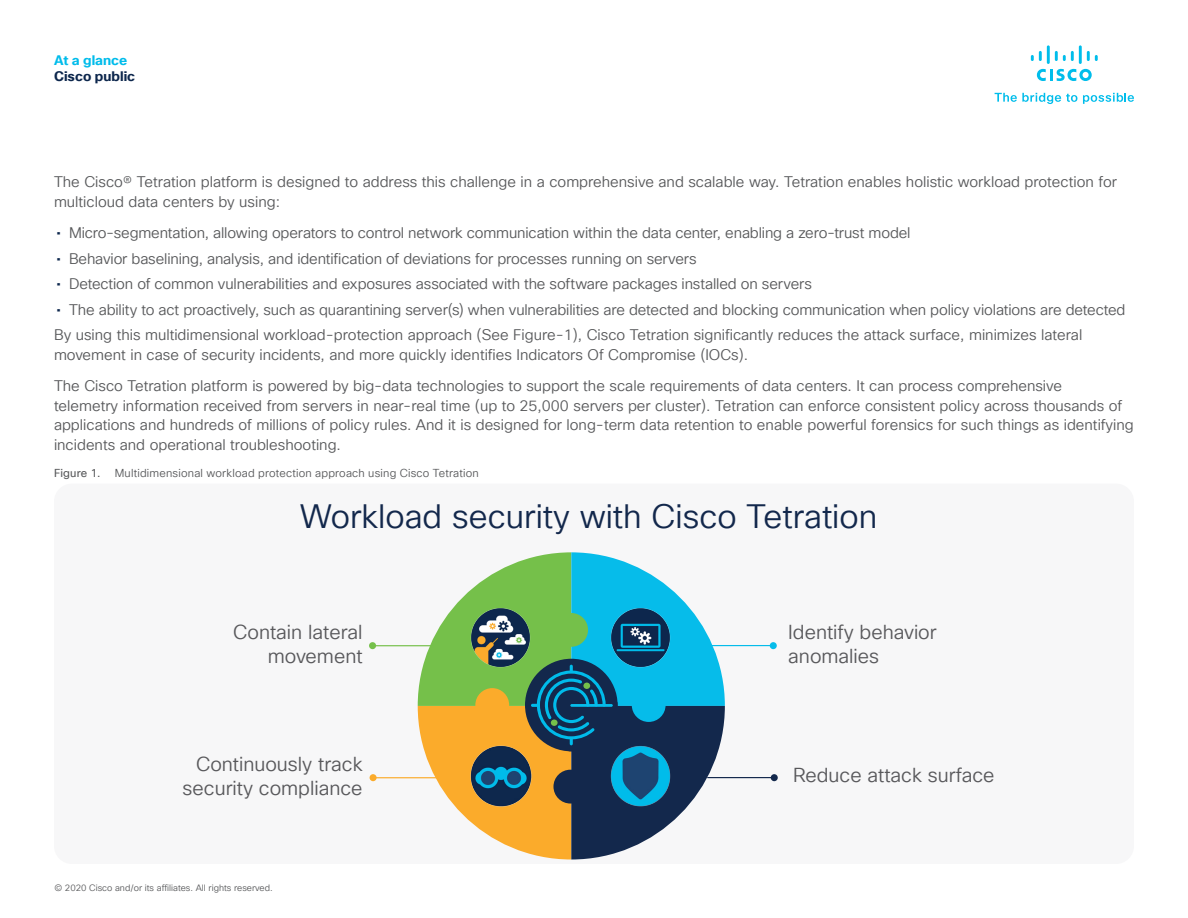
<style>
.page{position:relative;width:1188px;height:918px;background:#fff}
.page>*{position:absolute;margin:0;border:0;box-sizing:border-box;transform-origin:0 0}
.t1{font:33px "Cisco Sans TT Light";color:#13284c}
.t2{font:19.8px/23.7px "Cisco Sans TT Light";color:#58585b;text-align:right}
.Body{font:15px/19.5px "Cisco Sans TT Light";color:#57585a}
.t3{font:700 13.5px "Cisco Sans TT";color:#0d274d}
.t4{font:700 13.5px "Cisco Sans TT";color:#00bceb}
.FigureCaption{font:11.25px "Cisco Sans TT Light";letter-spacing:.02em;color:#57585a}
.FigureCaption-2{font:11.25px "Cisco Sans TT";letter-spacing:.015em;color:#57585a}
.Footer_white{font:9px "Cisco Sans TT Light";color:#57585a}
.s1{font-family:"Cisco Sans TT";color:#0d274d}
</style>
<div class="page">
<svg style="left:995px;top:93px;width:82px;height:11px"></svg>
<svg style="left:1083px;top:93px;width:51px;height:11px"></svg>
<svg style="left:1037px;top:69px;width:55px;height:12px"></svg>
<svg style="left:1031px;top:51px;width:11px;height:10px"></svg>
<hr style="left:1047px;top:45px;width:3px;height:19px;background:#00bdeb">
<svg style="left:1055px;top:51px;width:19px;height:10px"></svg>
<hr style="left:1079px;top:45px;width:3px;height:19px;background:#00bdeb">
<svg style="left:1087px;top:51px;width:11px;height:10px"></svg>
<div style="left:54px;top:484px;width:1080px;height:380px;background:#f7f7f8;border-radius:18px"></div>
<hr style="left:706px;top:645px;width:69px;height:1px;background:#06bcea">
<div style="left:770px;top:642px;width:7px;height:7px;background:#06bcea;border-radius:50%"></div>
<hr style="left:707px;top:777px;width:69px;height:1px;background:#13284c">
<div style="left:771px;top:774px;width:7px;height:7px;background:#13284c;border-radius:50%"></div>
<hr style="left:371px;top:777px;width:69px;height:1px;background:#fbab2b">
<div style="left:370px;top:774px;width:7px;height:7px;background:#fbab2b;border-radius:50%"></div>
<hr style="left:370px;top:645px;width:70px;height:1px;background:#75c04a">
<div style="left:369px;top:642px;width:7px;height:7px;background:#75c04a;border-radius:50%"></div>
<svg style="left:418px;top:552px;width:307px;height:308px"></svg>
<hr style="left:570px;top:704px;width:43px;height:3px;background:#06bcea">
<p class="t4" style="left:54px;top:51px;width:75px">At a glance</p>
<p class="t3" style="left:54px;top:67px;width:83px">Cisco public</p>
<p class="Body" style="left:54px;top:173px;width:1064px">The Cisco® Tetration platform is designed to address this challenge in a comprehensive and scalable way. Tetration enables holistic workload protection for multicloud data centers by using:</p>
<p class="Body" style="left:56px;top:224px;width:856px"><span class="s1">•</span> Micro-segmentation, allowing operators to control network communication within the data center, enabling a zero-trust model</p>
<p class="Body" style="left:56px;top:249px;width:642px"><span class="s1">•</span> Behavior baselining, analysis, and identification of deviations for processes running on servers</p>
<p class="Body" style="left:56px;top:275px;width:757px"><span class="s1">•</span> Detection of common vulnerabilities and exposures associated with the software packages installed on servers</p>
<p class="Body" style="left:56px;top:300px;width:1071px"><span class="s1">•</span> The ability to act proactively, such as quarantining server(s) when vulnerabilities are detected and blocking communication when policy violations are detected</p>
<p class="Body" style="left:54px;top:326px;width:1030px">By using this multidimensional workload-protection approach (See Figure-1), Cisco Tetration significantly reduces the attack surface, minimizes lateral movement in case of security incidents, and more quickly identifies Indicators Of Compromise (IOCs).</p>
<p class="Body" style="left:54px;top:377px;width:1081px">The Cisco Tetration platform is powered by big-data technologies to support the scale requirements of data centers. It can process comprehensive<br>telemetry information received from servers in near-real time (up to 25,000 servers per cluster). Tetration can enforce consistent policy across thousands of applications and hundreds of millions of policy rules. And it is designed for long-term data retention to enable powerful forensics for such things as identifying incidents and operational troubleshooting.</p>
<p class="FigureCaption-2" style="left:54px;top:466px;width:48px">Figure 1.</p>
<p class="FigureCaption" style="left:115px;top:466px;width:366px">Multidimensional workload protection approach using Cisco Tetration</p>
<p class="t1" style="left:300px;top:495px;width:579px">Workload security with Cisco Tetration</p>
<p class="t2" style="left:233px;top:621px;width:131px">Contain lateral movement</p>
<p class="t2" style="left:788px;top:621px;width:150px;text-align:left">Identify behavior anomalies</p>
<p class="t2" style="left:183px;top:753px;width:181px">Continuously track security compliance</p>
<p class="Footer_white" style="left:54px;top:882px;width:220px">© 2020 Cisco and/or its affiliates. All rights reserved.</p>
<p class="t2" style="left:793px;top:764px;width:203px">Reduce attack surface</p>
</div>
